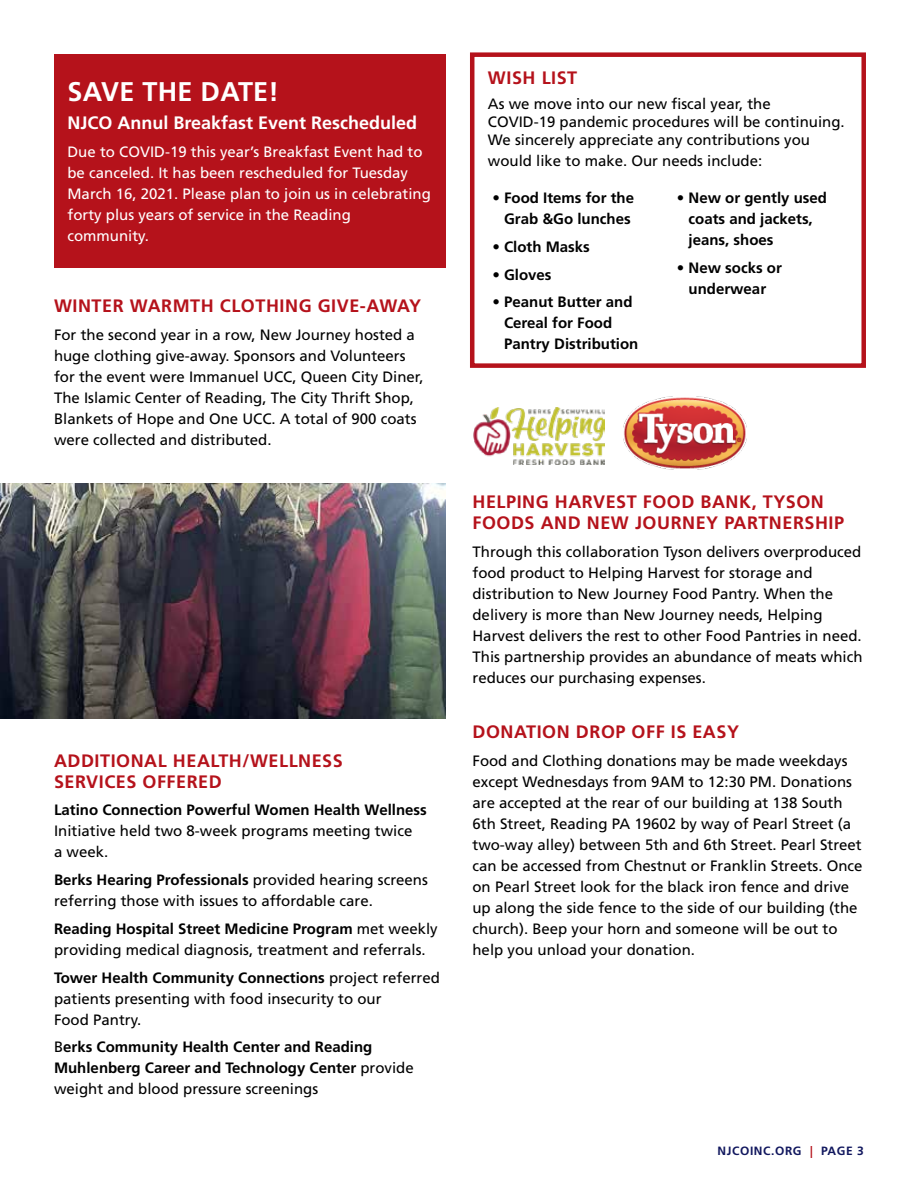
<style>
.page{position:relative;width:918px;height:1188px;background:#fff}
.page>*{position:absolute;margin:0;border:0;box-sizing:border-box;transform-origin:0 0}
.t1{font:700 27px "Frutiger";letter-spacing:.01em;color:#fff}
.t2{font:700 18px/21px "Frutiger";letter-spacing:.03em;color:#b5121b}
.t3{font:700 18px "Frutiger";color:#fff}
.t4{font:15px/21px "Frutiger";color:#000}
.t5{font:700 15px/21px "Frutiger";color:#000}
.t6{font:15px/21px "Frutiger";color:#fff}
.t7{font:700 12px "Frutiger";letter-spacing:.05em;color:#11175e}
.s1{font-weight:700}
.s2{font-weight:400}
.s3{color:#b5121b}
</style>
<div class="page">
<div style="left:54px;top:54px;width:392px;height:214px;background:#b5121b"></div>
<div style="left:470px;top:52px;width:396px;height:316px;border:4px solid #b5121b"></div>
<img style="left:624px;top:396px;width:123px;height:74px">
<img style="left:473px;top:408px;width:132px;height:57px">
<img style="left:0;top:484px;width:446px;height:235px">
<h1 class="t1" style="left:68px;top:76px;width:213px">SAVE THE DATE!</h1>
<p class="t3" style="left:68px;top:112px;width:351px">NJCO Annul Breakfast Event Rescheduled</p>
<p class="t6" style="left:68px;top:141px;width:365px">Due to COVID-19 this year’s Breakfast Event had to be canceled. It has been rescheduled for Tuesday March 16, 2021. Please plan to join us in celebrating forty plus years of service in the Reading community.</p>
<p class="t2" style="left:54px;top:295px;width:369px">WINTER WARMTH CLOTHING GIVE-AWAY</p>
<p class="t4" style="left:54px;top:324px;width:371px">For the second year in a row, New Journey hosted a huge clothing give-away. Sponsors and Volunteers for the event were Immanuel UCC, Queen City Diner, The Islamic Center of Reading, The City Thrift Shop, Blankets of Hope and One UCC. A total of 900 coats were collected and distributed.</p>
<p class="t2" style="left:54px;top:750px;width:290px">ADDITIONAL HEALTH/WELLNESS<br>SERVICES OFFERED</p>
<p class="t5" style="left:54px;top:800px;width:374px">Latino Connection Powerful Women Health Wellness</p>
<p class="t4" style="left:54px;top:821px;width:360px">Initiative held two 8-week programs meeting twice a week.</p>
<p class="t4" style="left:54px;top:869px;width:375px"><span class="s1">Berks Hearing Professionals</span> provided hearing screens referring those with issues to affordable care.</p>
<p class="t4" style="left:54px;top:918px;width:385px"><span class="s1">Reading Hospital Street Medicine Program</span> met weekly providing medical diagnosis, treatment and referrals.</p>
<p class="t4" style="left:54px;top:967px;width:387px"><span class="s1">Tower Health Community Connections</span> project referred patients presenting with food insecurity to our<br>Food Pantry.</p>
<p class="t5" style="left:54px;top:1037px;width:361px"><span class="s2">B</span>erks Community Health Center and Reading<br>Muhlenberg Career and Technology Center <span class="s2">provide weight and blood pressure screenings</span></p>
<p class="t2" style="left:488px;top:67px;width:91px">WISH LIST</p>
<p class="t4" style="left:488px;top:95px;width:358px;line-height:18px">As we move into our new fiscal year, the<br>COVID-19 pandemic procedures will be continuing.<br>We sincerely appreciate any contributions you</p>
<p class="t4" style="left:488px;top:150px;width:276px">would like to make. Our needs include:</p>
<p class="t5" style="left:492px;top:187px;width:143px;text-align:center">• Food Items for the<br>Grab &amp;Go lunches</p>
<p class="t5" style="left:492px;top:236px;width:99px">• Cloth Masks</p>
<p class="t5" style="left:492px;top:264px;width:61px">• Gloves</p>
<p class="t5" style="left:504px;top:292px;width:136px;text-indent:-12px">• Peanut Butter and<br>Cereal for Food<br>Pantry Distribution</p>
<p class="t5" style="left:689px;top:187px;width:140px;text-indent:-12px">• New or gently used coats and jackets, jeans, shoes</p>
<p class="t5" style="left:677px;top:257px;width:106px;text-align:center">• New socks or underwear</p>
<p class="t2" style="left:472px;top:492px;width:373px">HELPING HARVEST FOOD BANK, TYSON<br>FOODS AND NEW JOURNEY PARTNERSHIP</p>
<p class="t4" style="left:472px;top:541px;width:392px">Through this collaboration Tyson delivers overproduced food product to Helping Harvest for storage and distribution to New Journey Food Pantry. When the delivery is more than New Journey needs, Helping Harvest delivers the rest to other Food Pantries in need.<br>This partnership provides an abundance of meats which reduces our purchasing expenses.</p>
<p class="t2" style="left:472px;top:722px;width:268px">DONATION DROP OFF IS EASY</p>
<p class="t4" style="left:472px;top:751px;width:392px">Food and Clothing donations may be made weekdays except Wednesdays from 9AM to 12:30 PM. Donations are accepted at the rear of our building at 138 South 6th Street, Reading PA 19602 by way of Pearl Street (a two-way alley) between 5th and 6th Street. Pearl Street can be accessed from Chestnut or Franklin Streets. Once on Pearl Street look for the black iron fence and drive up along the side fence to the side of our building (the church). Beep your horn and someone will be out to help you unload your donation.</p>
<p class="t7" style="left:718px;top:1144px;width:148px">NJCOINC.ORG <span class="s3">|</span> PAGE 3</p>
</div>
